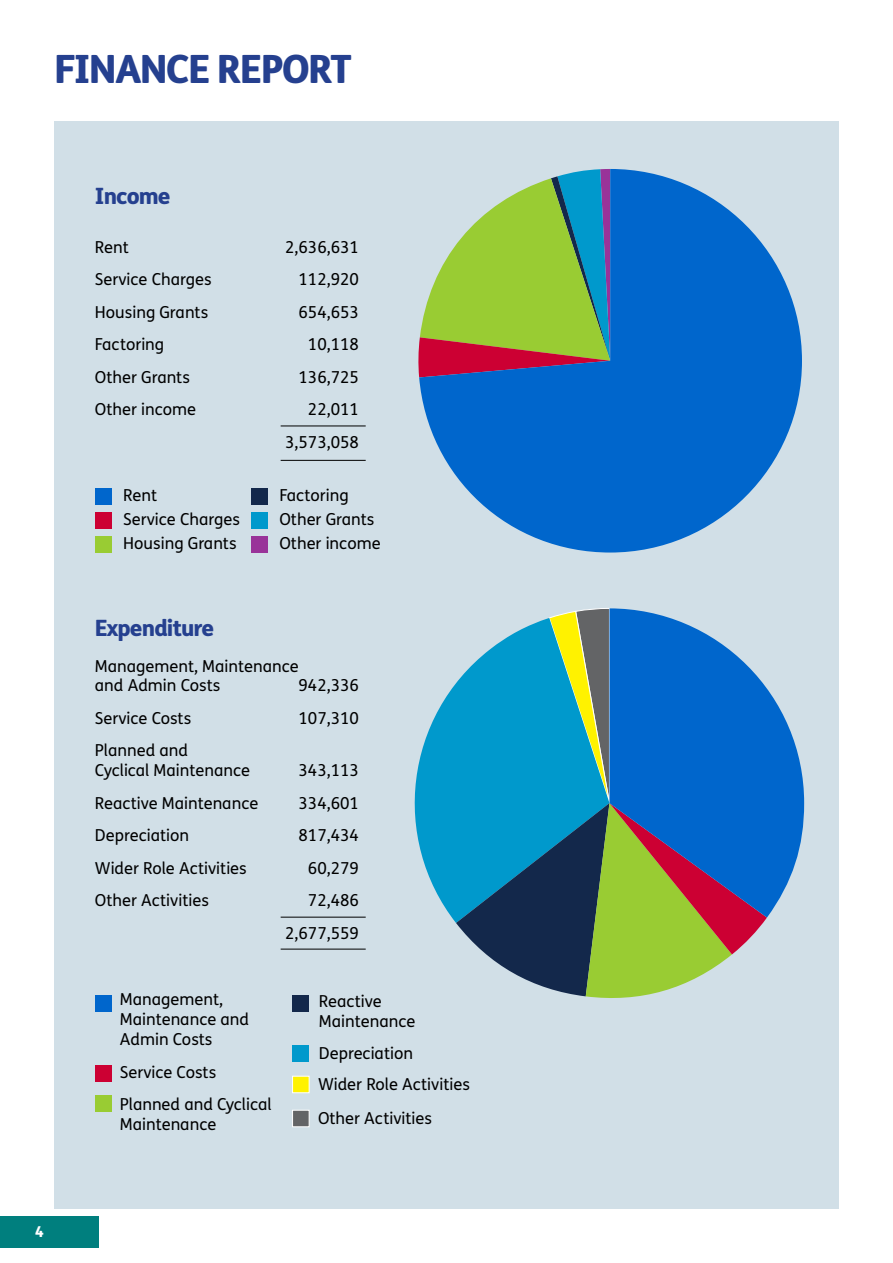
<style>
.page{position:relative;width:893px;height:1263px;background:#fff}
.page>*{position:absolute;margin:0;border:0;box-sizing:border-box;transform-origin:0 0}
.t1{font:800 39px "FS Me";letter-spacing:-.04em;color:#25408f}
.t2{font:800 22.5px "FS Me";letter-spacing:-.04em;color:#25408f}
.t3{font:16.5px/19.8px "FS Me";color:#000}
.t4{font:800 15px "FS Me";color:#fff}
</style>
<div class="page">
<div style="left:54px;top:121px;width:785px;height:1088px;background:#d1dfe7"></div>
<div style="left:0;top:1216px;width:99px;height:32px;background:#007f7e"></div>
<div style="left:95px;top:488px;width:17px;height:17px;background:#06c"></div>
<div style="left:95px;top:536px;width:17px;height:17px;background:#9c3"></div>
<div style="left:251px;top:488px;width:16px;height:17px;background:#13284b"></div>
<div style="left:251px;top:536px;width:16px;height:17px;background:#939"></div>
<div style="left:251px;top:512px;width:16px;height:17px;background:#09c"></div>
<div style="left:95px;top:512px;width:17px;height:17px;background:#c03"></div>
<div style="left:95px;top:995px;width:17px;height:17px;background:#06c"></div>
<div style="left:95px;top:1095px;width:17px;height:17px;background:#9c3"></div>
<div style="left:293px;top:995px;width:16px;height:17px;background:#13284b"></div>
<div style="left:293px;top:1045px;width:16px;height:17px;background:#09c"></div>
<div style="left:292px;top:1076px;width:17px;height:17px;background:#fff200;border:1px solid #fff"></div>
<div style="left:292px;top:1110px;width:17px;height:17px;background:#636466;border:1px solid #fff"></div>
<div style="left:95px;top:1066px;width:17px;height:16px;background:#c03"></div>
<hr style="left:281px;top:426px;width:85px;height:1px;background:#000">
<hr style="left:281px;top:460px;width:85px;height:1px;background:#000">
<hr style="left:281px;top:917px;width:85px;height:1px;background:#000">
<hr style="left:281px;top:949px;width:85px;height:1px;background:#000">
<svg style="left:419px;top:169px;width:383px;height:383px;fill:#06c"></svg>
<svg style="left:414px;top:683px;width:42px;height:240px;fill:#09c"></svg>
<svg style="left:456px;top:608px;width:311px;height:390px"></svg>
<svg style="left:609px;top:608px;width:195px;height:309px;background:#3c7db7"></svg>
<h1 class="t1" style="left:54px;top:45px;width:299px">FINANCE REPORT</h1>
<p class="t4" style="left:35px;top:1222px;width:10px">4</p>
<h2 class="t2" style="left:95px;top:182px;width:77px">Income</h2>
<p class="t3" style="left:95px;top:237px;width:35px">Rent</p>
<p class="t3" style="left:285px;top:237px;width:75px">2,636,631</p>
<p class="t3" style="left:95px;top:270px;width:118px">Service Charges</p>
<p class="t3" style="left:299px;top:270px;width:62px">112,920</p>
<p class="t3" style="left:95px;top:302px;width:115px">Housing Grants</p>
<p class="t3" style="left:299px;top:302px;width:62px">654,653</p>
<p class="t3" style="left:95px;top:335px;width:71px">Factoring</p>
<p class="t3" style="left:308px;top:335px;width:53px">10,118</p>
<p class="t3" style="left:95px;top:368px;width:96px">Other Grants</p>
<p class="t3" style="left:299px;top:368px;width:62px">136,725</p>
<p class="t3" style="left:95px;top:400px;width:103px">Other income</p>
<p class="t3" style="left:285px;top:394px;width:75px;line-height:32.5px;text-align:right">22,011<br>3,573,058</p>
<p class="t3" style="left:123px;top:484px;width:118px;line-height:24px">Rent<br>Service Charges<br>Housing Grants</p>
<p class="t3" style="left:279px;top:484px;width:103px;line-height:24px">Factoring<br>Other Grants<br>Other income</p>
<h2 class="t2" style="left:95px;top:613px;width:121px">Expenditure</h2>
<p class="t3" style="left:95px;top:656px;width:205px">Management, Maintenance and Admin Costs</p>
<p class="t3" style="left:299px;top:676px;width:62px">942,336</p>
<p class="t3" style="left:95px;top:708px;width:98px">Service Costs</p>
<p class="t3" style="left:299px;top:708px;width:62px">107,310</p>
<p class="t3" style="left:95px;top:741px;width:157px">Planned and<br>Cyclical Maintenance</p>
<p class="t3" style="left:299px;top:761px;width:62px">343,113</p>
<p class="t3" style="left:95px;top:793px;width:165px">Reactive Maintenance</p>
<p class="t3" style="left:299px;top:793px;width:62px">334,601</p>
<p class="t3" style="left:95px;top:826px;width:96px">Depreciation</p>
<p class="t3" style="left:299px;top:826px;width:62px">817,434</p>
<p class="t3" style="left:95px;top:858px;width:153px">Wider Role Activities</p>
<p class="t3" style="left:308px;top:858px;width:53px">60,279</p>
<p class="t3" style="left:95px;top:891px;width:115px">Other Activities</p>
<p class="t3" style="left:285px;top:885px;width:75px;line-height:32.5px;text-align:right">72,486<br>2,677,559</p>
<p class="t3" style="left:120px;top:990px;width:131px">Management,<br>Maintenance and<br>Admin Costs</p>
<p class="t3" style="left:120px;top:1056px;width:153px;line-height:32.5px">Service Costs<br>Planned and Cyclical</p>
<p class="t3" style="left:120px;top:1114px;width:98px">Maintenance</p>
<p class="t3" style="left:319px;top:991px;width:98px">Reactive<br>Maintenance</p>
<p class="t3" style="left:318px;top:1038px;width:153px;line-height:30.6px">Depreciation<br>Wider Role Activities</p>
<p class="t3" style="left:318px;top:1108px;width:115px">Other Activities</p>
</div>
